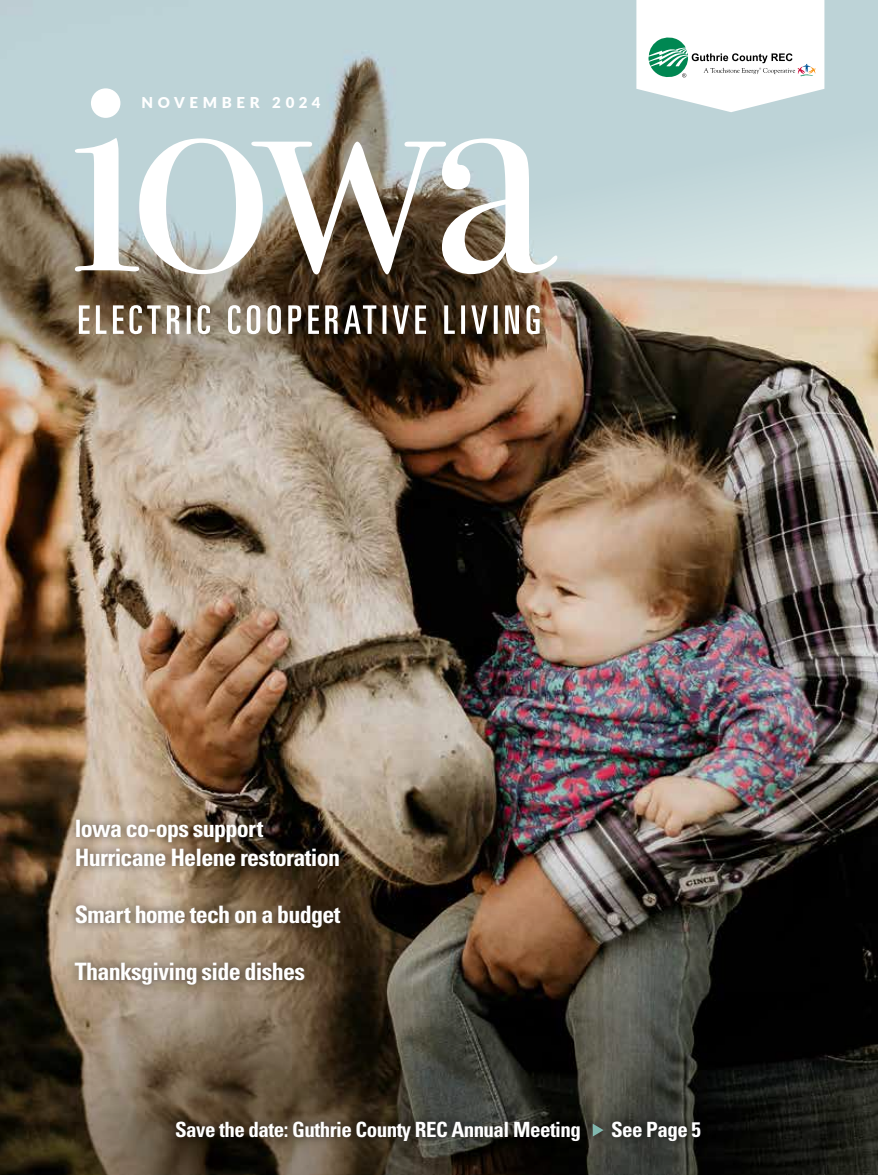
<style>
.page{position:relative;width:878px;height:1175px;background:#fff}
.page>*{position:absolute;margin:0;border:0;box-sizing:border-box;transform-origin:0 0}
.t1{font:700 condensed 24px/28.5px "Univers LT Std";letter-spacing:-.03em;color:#fff}
.t2{font:700 condensed 21px "Univers LT Std";letter-spacing:-.025em;color:#fff}
.t3{font:900 15px "Lato";letter-spacing:.31em;color:#fff}
</style>
<div class="page">
<img style="left:0;top:479px;width:878px;height:327px">
<img style="left:0;top:0;width:878px;height:479px">
<img style="left:0;top:806px;width:878px;height:368px">
<div style="left:66px;top:810px;width:283px;height:183px;background:#000;opacity:.57"></div>
<div style="left:166px;top:1111px;width:544px;height:39px;background:#000;opacity:.75"></div>
<svg style="left:592px;top:1123px;width:11px;height:13px"></svg>
<svg style="left:75px;top:138px;width:482px;height:136px"></svg>
<div style="left:91px;top:88px;width:29px;height:30px;background:#fff;border-radius:50%"></div>
<svg style="left:79px;top:305px;width:460px;height:29px"></svg>
<svg style="left:636px;top:0;width:188px;height:112px"></svg>
<p class="t3" style="left:142px;top:92px;width:180px">NOVEMBER 2024</p>
<p class="t1" style="left:75px;top:814px;width:267px">Iowa co-ops support<br>Hurricane Helene restoration</p>
<p class="t1" style="left:75px;top:899px;width:267px">Smart home tech on a budget</p>
<p class="t1" style="left:75px;top:956px;width:232px">Thanksgiving side dishes</p>
<p class="t2" style="left:175px;top:1116px;width:407px">Save the date: Guthrie County REC Annual Meeting</p>
<p class="t2" style="left:611px;top:1116px;width:91px">See Page 5</p>
</div>
